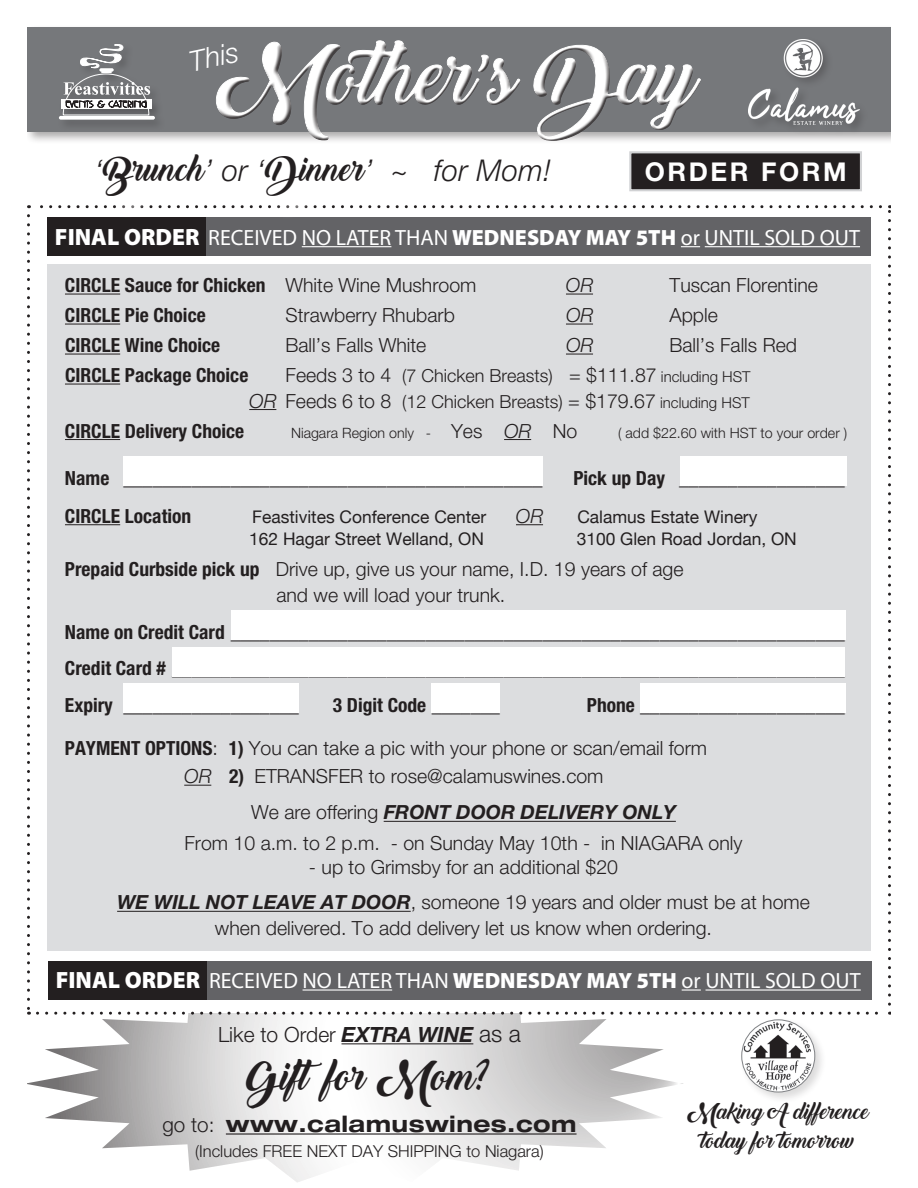
<style>
.page{position:relative;width:918px;height:1188px;background:#fff}
.page>*{position:absolute;margin:0;border:0;box-sizing:border-box;transform-origin:0 0}
.t1{font:78.45px "Backto Black Demo";color:#fff}
.t2{font:38.25px "Backto Black Demo";color:#231f20}
.t3{font:italic 300 30px "Helvetica Neue";letter-spacing:.01em;color:#231f20}
.t4{font:italic 300 28.5px "Helvetica Neue";color:#fff}
.t5{font:700 25.95px "Helvetica Neue";letter-spacing:.1em;color:#fff}
.t6{font:300 23.25px "Helvetica Neue";color:#231f20}
.t7{font:700 expanded 22.5px "Helvetica Neue";letter-spacing:.02em;color:#231f20}
.t8{font:22.2px "Myriad MM 400 600";color:#fff}
.t9{font:300 21px "Helvetica Neue";color:#231f20}
.t10{font:italic 700 21px "Helvetica Neue";color:#231f20}
.t11{font:20.85px/29.7px "Backto Black Demo";color:#231f20;text-align:center}
.t12{font:300 19.5px/36.8px "Helvetica Neue";color:#231f20}
.t13{font:700 condensed 19.5px "Helvetica Neue";color:#231f20}
.t14{font:italic 300 19.5px "Helvetica Neue";color:#231f20}
.t15{font:300 18px "Helvetica Neue";color:#231f20}
.t16{font:17.4px "Helvetica Neue";color:#231f20}
.t17{font:300 16.5px "Helvetica Neue";color:#231f20}
.t18{font:300 14.25px "Helvetica Neue";color:#231f20}
.s1{font-family:"Backto Black Demo";font-weight:400;font-style:normal;font-size:33px}
.s2{font-family:"Myriad MM 830 600";font-size:23.7px}
.s3{font-family:"Myriad MM 830 600"}
.s4{font-weight:300;font-stretch:normal}
.s5{font-size:18px}
.s6{font-size:15px}
.s7{font-style:italic;font-size:19.5px}
.s8{font-size:19.5px}
.s9{font-weight:700;font-stretch:condensed}
.s10{font-weight:700;font-style:italic}
.s11{font-weight:300;font-stretch:normal;font-size:20.7px}
</style>
<div class="page">
<svg style="left:27px;top:1013px;width:656px;height:169px"></svg>
<svg style="left:27px;top:216px;width:3px;height:799px"></svg>
<svg style="left:37px;top:1012px;width:854px;height:3px"></svg>
<svg style="left:888px;top:205px;width:3px;height:799px"></svg>
<svg style="left:28px;top:205px;width:853px;height:3px"></svg>
<div style="left:47px;top:265px;width:824px;height:686px;background:#dcdddf"></div>
<hr style="left:65px;top:294px;width:55px;height:1px;background:#231f20">
<svg style="left:566px;top:294px;width:27px;height:1px"></svg>
<hr style="left:65px;top:324px;width:55px;height:1px;background:#231f20">
<svg style="left:566px;top:324px;width:27px;height:1px"></svg>
<hr style="left:65px;top:354px;width:55px;height:1px;background:#231f20">
<svg style="left:566px;top:354px;width:27px;height:1px"></svg>
<hr style="left:65px;top:384px;width:55px;height:1px;background:#231f20">
<svg style="left:249px;top:409px;width:27px;height:1px"></svg>
<hr style="left:65px;top:439px;width:55px;height:1px;background:#231f20">
<svg style="left:504px;top:439px;width:27px;height:1px"></svg>
<hr style="left:65px;top:524px;width:55px;height:1px;background:#231f20">
<svg style="left:516px;top:524px;width:27px;height:1px"></svg>
<svg style="left:184px;top:785px;width:27px;height:1px"></svg>
<hr style="left:384px;top:821px;width:292px;height:1px;background:#231f20">
<hr style="left:117px;top:911px;width:294px;height:1px;background:#231f20">
<div style="left:630px;top:152px;width:231px;height:38px;background:#231f20"></div>
<div style="left:629px;top:151px;width:233px;height:40px;border:2px solid #d1d2d4"></div>
<div style="left:24px;top:24px;width:881px;height:121px;background:#231f20;opacity:.39"></div>
<div style="left:27px;top:27px;width:864px;height:104px;background:#76787b"></div>
<div style="left:57px;top:42px;width:109px;height:90px;background:#231f20;opacity:.32"></div>
<svg style="left:59px;top:116px;width:96px;height:4px"></svg>
<div style="left:61px;top:99px;width:91px;height:10px;background:#fff"></div>
<svg style="left:62px;top:44px;width:88px;height:72px"></svg>
<div style="left:746px;top:36px;width:124px;height:100px;background:#231f20;opacity:.32"></div>
<img style="left:749px;top:39px;width:110px;height:86px">
<div style="left:211px;top:36px;width:493px;height:102px;background:#76787b"></div>
<div style="left:215px;top:41px;width:491px;height:104px;background:#231f20;opacity:.86"></div>
<div style="left:891px;top:0;width:27px;height:1188px;background:#fff"></div>
<div style="left:0;top:0;width:27px;height:1188px;background:#fff"></div>
<div style="left:739px;top:1017px;width:88px;height:87px;background:#231f20;opacity:.16"></div>
<img style="left:742px;top:1020px;width:73px;height:72px;border-radius:36px">
<div style="left:741px;top:1020px;width:74px;height:72px;border:1px solid #808285;border-radius:50%"></div>
<div style="left:124px;top:457px;width:419px;height:29px;background:#fff"></div>
<div style="left:231px;top:610px;width:614px;height:30px;background:#fff"></div>
<div style="left:172px;top:647px;width:673px;height:30px;background:#fff"></div>
<div style="left:123px;top:683px;width:176px;height:30px;background:#fff"></div>
<div style="left:431px;top:683px;width:69px;height:30px;background:#fff"></div>
<div style="left:640px;top:683px;width:205px;height:30px;background:#fff"></div>
<div style="left:680px;top:457px;width:166px;height:29px;background:#fff"></div>
<div style="left:47px;top:218px;width:824px;height:38px;background:#231f20"></div>
<div style="left:207px;top:218px;width:664px;height:38px;background:#636366"></div>
<hr style="left:302px;top:246px;width:89px;height:1px;background:#fff">
<svg style="left:681px;top:246px;width:19px;height:1px"></svg>
<hr style="left:705px;top:246px;width:155px;height:1px;background:#fff">
<hr style="left:342px;top:1043px;width:131px;height:1px;background:#231f20">
<hr style="left:226px;top:1133px;width:351px;height:2px;background:#231f20">
<div style="left:105px;top:161px;width:468px;height:58px;background:#fff"></div>
<div style="left:48px;top:961px;width:824px;height:38px;background:#231f20"></div>
<div style="left:208px;top:961px;width:664px;height:38px;background:#636366"></div>
<hr style="left:303px;top:989px;width:89px;height:2px;background:#fff">
<svg style="left:682px;top:989px;width:19px;height:2px"></svg>
<hr style="left:706px;top:989px;width:155px;height:2px;background:#fff">
<h1 class="t1" style="left:215px;top:31px;width:484px">Mother’s Day</h1>
<h3 class="t4" style="left:186px;top:45px;width:52px;rotate:-12deg">This</h3>
<h3 class="t3" style="left:94px;top:153px;width:458px">‘<span class="s1">Brunch</span>’ or ‘<span class="s1">Dinner</span>’ ~ for Mom!</h3>
<h3 class="t5" style="left:645px;top:156px;width:203px">ORDER FORM</h3>
<p class="t8" style="left:55px;top:226px;width:806px"><span class="s2">FINAL ORDER</span> RECEIVED NO LATER THAN <span class="s3">WEDNESDAY MAY 5TH</span> or UNTIL SOLD OUT</p>
<p class="t13" style="left:65px;top:273px;width:413px">Circle Sauce for Chicken <span class="s4">White Wine Mushroom</span></p>
<p class="t14" style="left:566px;top:274px;width:29px">OR</p>
<p class="t12" style="left:669px;top:266px;width:150px">Tuscan Florentine</p>
<p class="t13" style="left:65px;top:303px;width:142px">Circle Pie Choice</p>
<p class="t12" style="left:286px;top:296px;width:171px">Strawberry Rhubarb</p>
<p class="t14" style="left:566px;top:304px;width:29px">OR</p>
<p class="t12" style="left:670px;top:296px;width:50px">Apple</p>
<p class="t13" style="left:65px;top:333px;width:157px">Circle Wine Choice</p>
<p class="t12" style="left:286px;top:326px;width:142px">Ball’s Falls White</p>
<p class="t14" style="left:566px;top:334px;width:29px">OR</p>
<p class="t12" style="left:670px;top:326px;width:129px">Ball’s Falls Red</p>
<p class="t13" style="left:65px;top:363px;width:185px">Circle Package Choice</p>
<p class="t12" style="left:286px;top:356px;width:467px">Feeds 3 to 4 <span class="s5">(7 Chicken Breasts)</span> = $111.87 <span class="s6">including HST</span></p>
<p class="t15" style="left:249px;top:390px;width:502px"><span class="s7">OR</span> <span class="s8">Feeds 6 to 8</span> (12 Chicken Breasts) <span class="s8">= $179.67</span> <span class="s6">including HST</span></p>
<p class="t13" style="left:65px;top:419px;width:181px">Circle Delivery Choice</p>
<p class="t18" style="left:291px;top:424px;width:288px">Niagara Region only - <span class="s8">Yes</span> <span class="s7">OR</span> <span class="s8">No</span></p>
<p class="t18" style="left:618px;top:424px;width:231px">( add $22.60 with HST to your order )</p>
<p class="t12" style="left:65px;top:460px;width:479px"><span class="s9">Name</span> ___________________________________________</p>
<p class="t12" style="left:573px;top:460px;width:273px"><span class="s9">Pick up Day</span> _________________</p>
<p class="t13" style="left:65px;top:504px;width:128px">Circle Location</p>
<p class="t16" style="left:252px;top:504px;width:236px">Feastivites Conference Center</p>
<p class="t14" style="left:516px;top:504px;width:29px">OR</p>
<p class="t16" style="left:577px;top:504px;width:182px">Calamus Estate Winery</p>
<p class="t16" style="left:249px;top:527px;width:236px">162 Hagar Street Welland, ON</p>
<p class="t16" style="left:577px;top:527px;width:221px">3100 Glen Road Jordan, ON</p>
<p class="t12" style="left:276px;top:556px;width:409px;line-height:25.5px;text-indent:-211px"><span class="s9">Prepaid Curbside pick up</span> Drive up, give us your name, I.D. 19 years of age and we will load your trunk.</p>
<p class="t12" style="left:65px;top:613px;width:782px;text-align:justify"><span class="s9">Name on Credit Card</span> _______________________________________________________________ <span class="s9">Credit Card #</span> _____________________________________________________________________ <span class="s9">Expiry</span> __________________</p>
<p class="t13" style="left:333px;top:693px;width:169px">3 Digit Code <span class="s4">_______</span></p>
<p class="t12" style="left:65px;top:683px;width:781px;line-height:42.8px;text-indent:522px"><span class="s9">Phone _____________________<br>Payment Options</span> : <span class="s9">1)</span> You can take a pic with your phone or scan/email form</p>
<p class="t14" style="left:184px;top:765px;width:15px">or</p>
<p class="t12" style="left:251px;top:758px;width:386px;line-height:36.2px;text-indent:-22px"><span class="s9">2)</span> ETRANSFER to rose@calamuswines.com<br>We are offering <span class="s10">FRONT DOOR DELIVERY ONLY</span></p>
<p class="t12" style="left:184px;top:824px;width:560px">From 10 a.m. to 2 p.m. - on Sunday May 10th - in NIAGARA only</p>
<p class="t12" style="left:117px;top:849px;width:694px;line-height:35.2px;text-align:center">- up to Grimsby for an additional $20<br><span class="s10">WE WILL NOT LEAVE AT DOOR</span>, someone 19 years and older must be at home</p>
<p class="t12" style="left:215px;top:909px;width:499px">when delivered. To add delivery let us know when ordering.</p>
<p class="t8" style="left:56px;top:970px;width:806px"><span class="s2">FINAL ORDER</span> RECEIVED NO LATER THAN <span class="s3">WEDNESDAY MAY 5TH</span> or UNTIL SOLD OUT</p>
<p class="t9" style="left:218px;top:1021px;width:166px">Like to Order <span class="s10">EXTRA</span></p>
<p class="t10" style="left:418px;top:1021px;width:33px">WINE</p>
<p class="t6" style="left:479px;top:1019px;width:43px">as a</p>
<h2 class="t2" style="left:246px;top:1054px;width:249px">Giftfor Mom?</h2>
<p class="t7" style="left:162px;top:1110px;width:416px"><span class="s11">go to:</span> www.calamuswines.com</p>
<p class="t17" style="left:195px;top:1141px;width:79px">(Includes free</p>
<p class="t17" style="left:307px;top:1141px;width:56px">nextday</p>
<p class="t17" style="left:388px;top:1141px;width:56px">shi pping</p>
<p class="t17" style="left:466px;top:1141px;width:79px">to Niagara)</p>
<p class="t11" style="left:687px;top:1097px;width:184px">Making A difference today for tomorrow</p>
</div>
